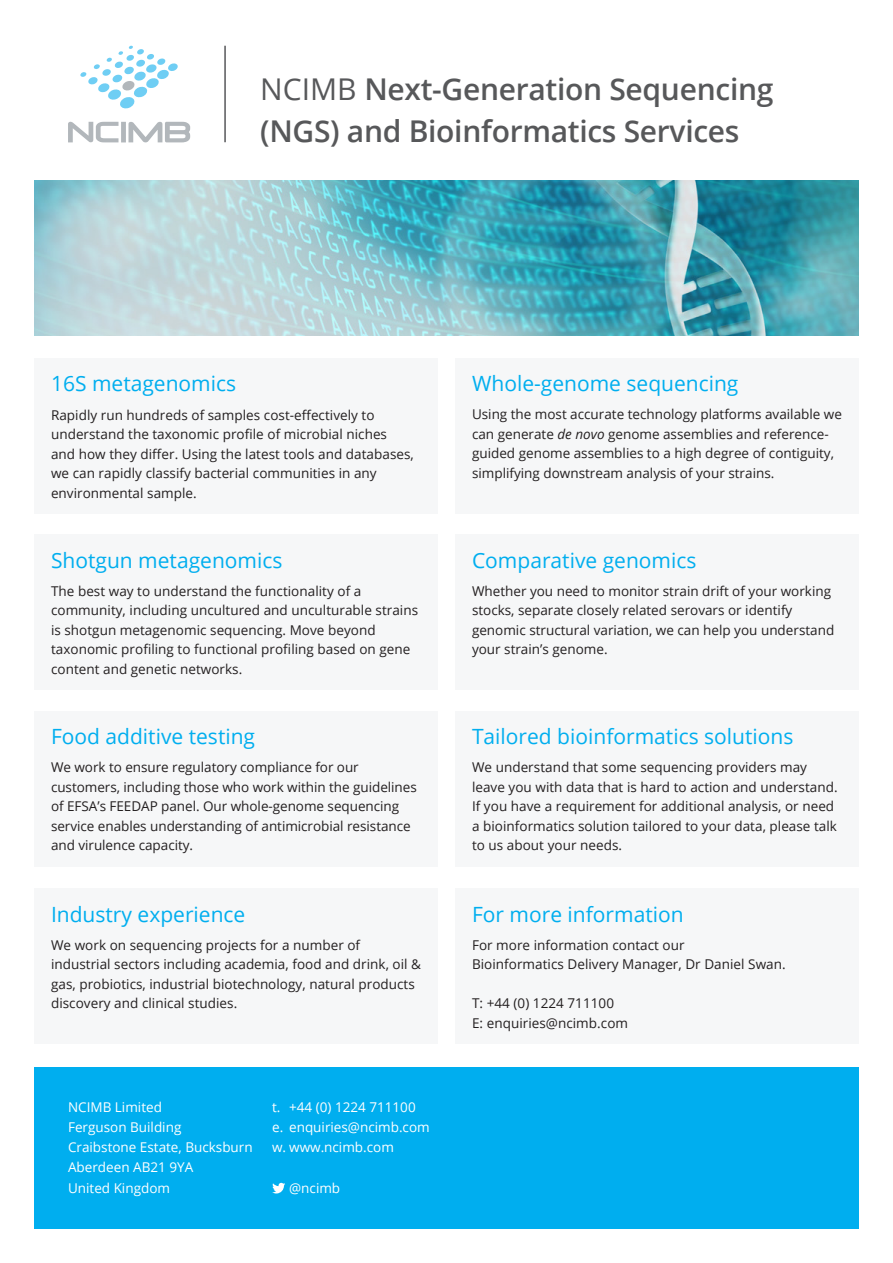
<style>
.page{position:relative;width:893px;height:1263px;background:#fff}
.page>*{position:absolute;margin:0;border:0;box-sizing:border-box;transform-origin:0 0}
.t1{font:600 30px/42px "Open Sans";letter-spacing:-.01em;color:#57585a}
.t2{font:21px "Open Sans";color:#00aeef}
.t3{font:13.5px/19.5px "Open Sans";letter-spacing:.005em;color:#231f20}
.t4{font:13.5px "Open Sans";color:#fff}
.s1{font-weight:400}
.s2{font-style:italic}
</style>
<div class="page">
<div style="left:34px;top:1067px;width:825px;height:162px;background:#00aeef"></div>
<svg style="left:272px;top:1183px;width:13px;height:10px"></svg>
<div style="left:34px;top:358px;width:404px;height:155px;background:#f6f7f8"></div>
<div style="left:455px;top:535px;width:404px;height:155px;background:#f6f7f8"></div>
<div style="left:34px;top:711px;width:404px;height:155px;background:#f6f7f8"></div>
<div style="left:34px;top:889px;width:404px;height:155px;background:#f6f7f8"></div>
<div style="left:34px;top:535px;width:404px;height:155px;background:#f6f7f8"></div>
<div style="left:455px;top:711px;width:404px;height:155px;background:#f6f7f8"></div>
<div style="left:455px;top:358px;width:404px;height:155px;background:#f6f7f8"></div>
<div style="left:455px;top:889px;width:404px;height:155px;background:#f6f7f8"></div>
<svg style="left:68px;top:122px;width:51px;height:20px"></svg>
<div style="left:121px;top:122px;width:5px;height:20px;background:#b2b7bb"></div>
<svg style="left:128px;top:122px;width:62px;height:20px"></svg>
<svg style="left:80px;top:46px;width:98px;height:63px"></svg>
<hr style="left:224px;top:46px;width:2px;height:96px;background:#57585a">
<img style="left:34px;top:181px;width:825px;height:155px">
<p class="t1" style="left:260px;top:68px;width:515px"><span class="s1">NCIMB</span> Next-Generation Sequencing (NGS) and Bioinformatics Services</p>
<p class="t2" style="left:51px;top:369px;width:187px">16S metagenomics</p>
<p class="t3" style="left:51px;top:405px;width:364px">Rapidly run hundreds of samples cost-effectively to understand the taxonomic profile of microbial niches and how they differ. Using the latest tools and databases, we can rapidly classify bacterial communities in any environmental sample.</p>
<p class="t2" style="left:51px;top:546px;width:233px">Shotgun metagenomics</p>
<p class="t3" style="left:51px;top:581px;width:369px">The best way to understand the functionality of a community, including uncultured and unculturable strains is shotgun metagenomic sequencing. Move beyond taxonomic profiling to functional profiling based on gene content and genetic networks.</p>
<p class="t2" style="left:51px;top:722px;width:206px">Food additive testing</p>
<p class="t3" style="left:51px;top:757px;width:367px">We work to ensure regulatory compliance for our customers, including those who work within the guidelines of EFSA’s FEEDAP panel. Our whole-genome sequencing service enables understanding of antimicrobial resistance and virulence capacity.</p>
<p class="t2" style="left:51px;top:900px;width:196px">Industry experience</p>
<p class="t3" style="left:51px;top:935px;width:371px">We work on sequencing projects for a number of industrial sectors including academia, food and drink, oil &amp; gas, probiotics, industrial biotechnology, natural products discovery and clinical studies.</p>
<p class="t4" style="left:68px;top:1097px;width:95px">NCIMB Limited</p>
<p class="t4" style="left:68px;top:1118px;width:115px">Ferguson Building</p>
<p class="t4" style="left:68px;top:1138px;width:186px">Craibstone Estate, Bucksburn</p>
<p class="t4" style="left:68px;top:1158px;width:127px">Aberdeen AB21 9YA</p>
<p class="t4" style="left:68px;top:1178px;width:104px">United Kingdom</p>
<p class="t4" style="left:272px;top:1097px;width:145px">t. +44 (0) 1224 711100</p>
<p class="t4" style="left:272px;top:1118px;width:159px">e. enquiries@ncimb.com</p>
<p class="t4" style="left:272px;top:1138px;width:123px">w. www.ncimb.com</p>
<p class="t4" style="left:289px;top:1178px;width:53px">@ncimb</p>
<p class="t2" style="left:472px;top:369px;width:268px">Whole-genome sequencing</p>
<p class="t3" style="left:472px;top:404px;width:371px">Using the most accurate technology platforms available we can generate <span class="s2">de novo</span> genome assemblies and reference&shy;guided genome assemblies to a high degree of contiguity, simplifying downstream analysis of your strains.</p>
<p class="t2" style="left:472px;top:546px;width:226px">Comparative genomics</p>
<p class="t3" style="left:472px;top:581px;width:364px">Whether you need to monitor strain drift of your working stocks, separate closely related serovars or identify genomic structural variation, we can help you understand your strain’s genome.</p>
<p class="t2" style="left:472px;top:722px;width:323px">Tailored bioinformatics solutions</p>
<p class="t3" style="left:472px;top:757px;width:367px">We understand that some sequencing providers may leave you with data that is hard to action and understand.<br>If you have a requirement for additional analysis, or need a bioinformatics solution tailored to your data, please talk to us about your needs.</p>
<p class="t2" style="left:472px;top:900px;width:213px">For more information</p>
<p class="t3" style="left:472px;top:935px;width:214px">For more information contact our</p>
<p class="t3" style="left:472px;top:954px;width:315px">Bioinformatics Delivery Manager, Dr Daniel Swan.</p>
<p class="t3" style="left:472px;top:993px;width:144px">T: +44 (0) 1224 711100</p>
<p class="t3" style="left:472px;top:1013px;width:158px">E: enquiries@ncimb.com</p>
</div>
